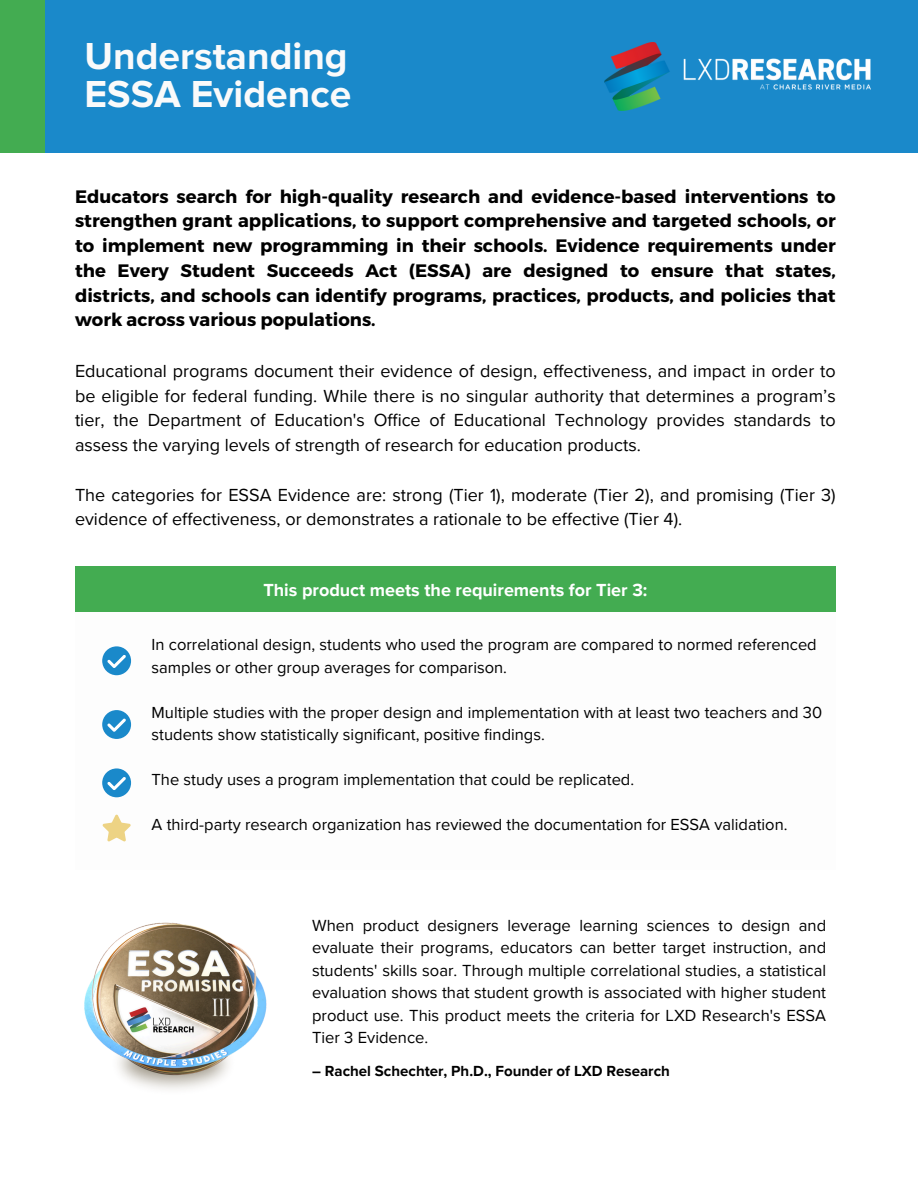
<style>
.page{position:relative;width:918px;height:1188px;background:#fff}
.page>*{position:absolute;margin:0;border:0;box-sizing:border-box;transform-origin:0 0}
.t1{font:700 39px/38.2px "Proxima Nova";color:#fafafa}
.t2{font:18px/24.8px "Proxima Nova";color:#000;text-align:justify}
.t3{font:700 18px/24.8px "Montserrat";color:#000;text-align:justify}
.t4{font:700 18px "Proxima Nova";color:#fff}
.t5{font:16.5px/22.5px "Proxima Nova";color:#000}
.t6{font:700 15px "Proxima Nova";color:#000}
</style>
<div class="page">
<div style="left:75px;top:566px;width:761px;height:46px;background:#43ac51"></div>
<div style="left:102px;top:646px;width:29px;height:29px;background:#1a89ca;border-radius:50%"></div>
<svg style="left:107px;top:655px;width:19px;height:13px"></svg>
<div style="left:102px;top:710px;width:29px;height:29px;background:#1a89ca;border-radius:50%"></div>
<svg style="left:107px;top:718px;width:19px;height:14px"></svg>
<div style="left:102px;top:768px;width:29px;height:29px;background:#1a89ca;border-radius:50%"></div>
<svg style="left:107px;top:777px;width:19px;height:13px"></svg>
<svg style="left:102px;top:814px;width:29px;height:27px"></svg>
<div style="left:44px;top:0;width:874px;height:153px;background:#1a89ca"></div>
<div style="left:0;top:0;width:44px;height:153px;background:#43ac51"></div>
<img style="left:604px;top:43px;width:267px;height:67px">
<img style="left:59px;top:892px;width:230px;height:204px;border-radius:50%">
<p class="t1" style="left:85px;top:37px;width:268px">Understanding<br>ESSA Evidence</p>
<h3 class="t3" style="left:75px;top:183px;width:762px">Educators search for high-quality research and evidence-based interventions to strengthen grant applications, to support comprehensive and targeted schools, or to implement new programming in their schools. Evidence requirements under the Every Student Succeeds Act (ESSA) are designed to ensure that states, districts, and schools can identify programs, practices, products, and policies that work across various populations.</h3>
<h1 class="t2" style="left:75px;top:359px;width:762px">Educational programs document their evidence of design, effectiveness, and impact in order to be eligible for federal funding. While there is no singular authority that determines a program’s tier, the Department of Education's Office of Educational Technology provides standards to assess the varying levels of strength of research for education products.</h1>
<p class="t2" style="left:75px;top:483px;width:762px">The categories for ESSA Evidence are: strong (Tier 1), moderate (Tier 2), and promising (Tier 3) evidence of effectiveness, or demonstrates a rationale to be effective (Tier 4).</p>
<h2 class="t4" style="left:263px;top:580px;width:386px">This product meets the requirements for Tier 3:</h2>
<h3 class="t5" style="left:152px;top:634px;width:667px">In correlational design, students who used the program are compared to normed referenced samples or other group averages for comparison.</h3>
<h3 class="t5" style="left:152px;top:701px;width:672px">Multiple studies with the proper design and implementation with at least two teachers and 30 students show statistically significant, positive findings.</h3>
<h2 class="t5" style="left:152px;top:769px;width:484px">The study uses a program implementation that could be replicated.</h2>
<p class="t5" style="left:152px;top:814px;width:638px">A third-party research organization has reviewed the documentation for ESSA validation.</p>
<p class="t5" style="left:312px;top:914px;width:516px;text-align:justify">When product designers leverage learning sciences to design and evaluate their programs, educators can better target instruction, and students' skills soar. Through multiple correlational studies, a statistical evaluation shows that student growth is associated with higher student product use. This product meets the criteria for LXD Research's ESSA Tier 3 Evidence.</p>
<p class="t6" style="left:312px;top:1062px;width:359px">– Rachel Schechter, Ph.D., Founder of LXD Research</p>
</div>
